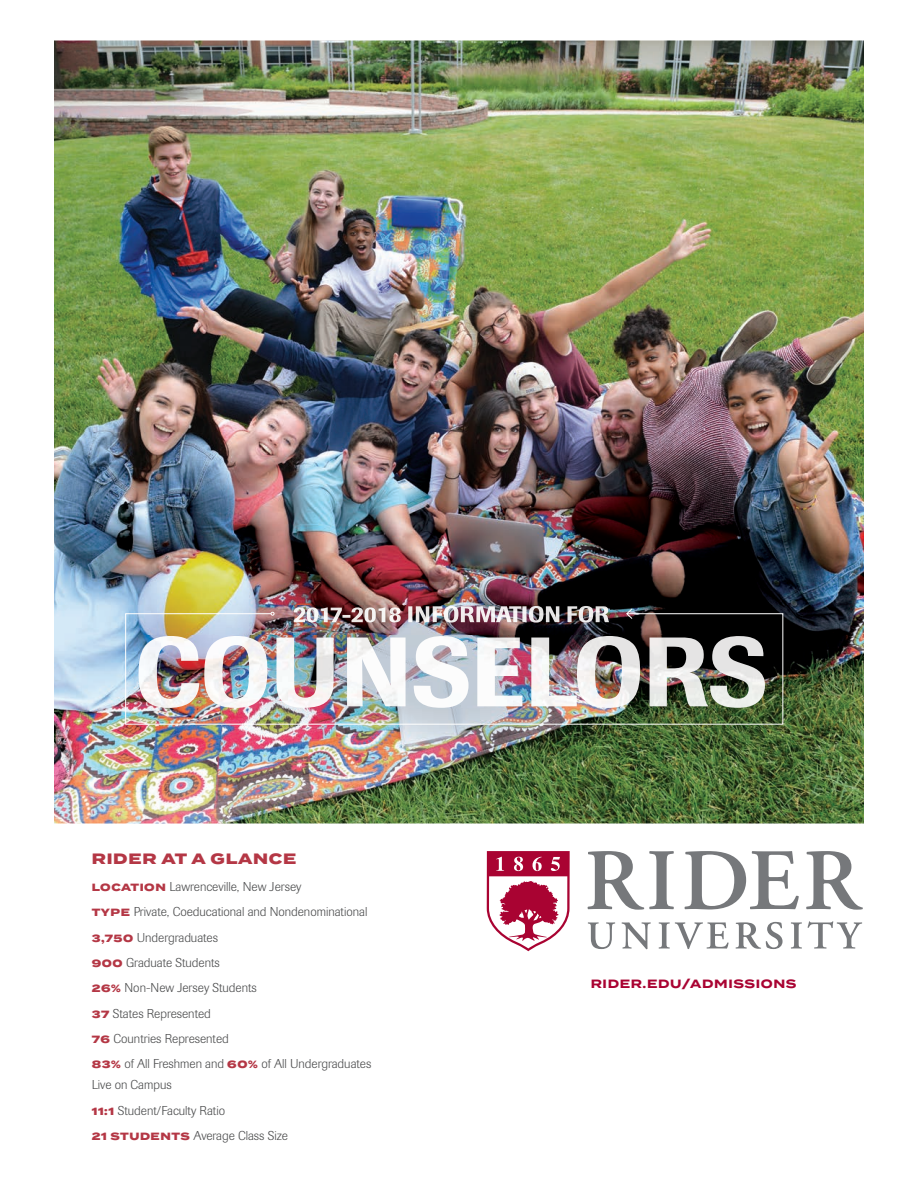
<style>
.page{position:relative;width:918px;height:1188px;background:#fff}
.page>*{position:absolute;margin:0;border:0;box-sizing:border-box;transform-origin:0 0}
.t1{font:800 15px "Termina";letter-spacing:.05em;color:#b43745}
.t2{font:300 12.75px/25.3px "Imago";color:#4b4c4d}
.t3{font:700 12px "Termina";letter-spacing:.05em;color:#a90332}
.s1{font-family:"Termina";font-weight:800;font-size:10.5px;color:#b43745}
</style>
<div class="page">
<img style="left:54px;top:40px;width:810px;height:784px">
<img style="left:294px;top:606px;width:315px;height:7px">
<img style="left:125px;top:613px;width:659px;height:112px">
<svg style="left:271px;top:612px;width:3px;height:4px"></svg>
<svg style="left:626px;top:608px;width:7px;height:12px"></svg>
<svg style="left:487px;top:851px;width:83px;height:100px"></svg>
<svg style="left:588px;top:922px;width:27px;height:27px"></svg>
<svg style="left:622px;top:922px;width:29px;height:27px"></svg>
<svg style="left:659px;top:922px;width:70px;height:27px"></svg>
<svg style="left:735px;top:922px;width:48px;height:27px"></svg>
<svg style="left:791px;top:922px;width:11px;height:27px"></svg>
<svg style="left:808px;top:921px;width:54px;height:28px"></svg>
<svg style="left:587px;top:851px;width:87px;height:59px"></svg>
<svg style="left:684px;top:851px;width:115px;height:58px"></svg>
<svg style="left:806px;top:851px;width:57px;height:59px"></svg>
<p class="t1" style="left:92px;top:847px;width:206px">RIDER AT A GLANCE</p>
<p class="t2" style="left:92px;top:874px;width:281px"><span class="s1">LOCATION</span> Lawrenceville, New Jersey<br><span class="s1">TYPE</span> Private, Coeducational and Nondenominational<br><span class="s1">3,750</span> Undergraduates<br><span class="s1">900</span> Graduate Students<br><span class="s1">26%</span> Non-New Jersey Students<br><span class="s1">37</span> States Represented<br><span class="s1">76</span> Countries Represented<br><span class="s1">83%</span> of All Freshmen and <span class="s1">60%</span> of All Undergraduates</p>
<p class="t2" style="left:92px;top:1072px;width:198px">Live on Campus<br><span class="s1">11:1</span> Student/Faculty Ratio<br><span class="s1">21 STUDENTS</span> Average Class Size</p>
<p class="t3" style="left:591px;top:975px;width:207px">RIDER.EDU/ADMISSIONS</p>
</div>
